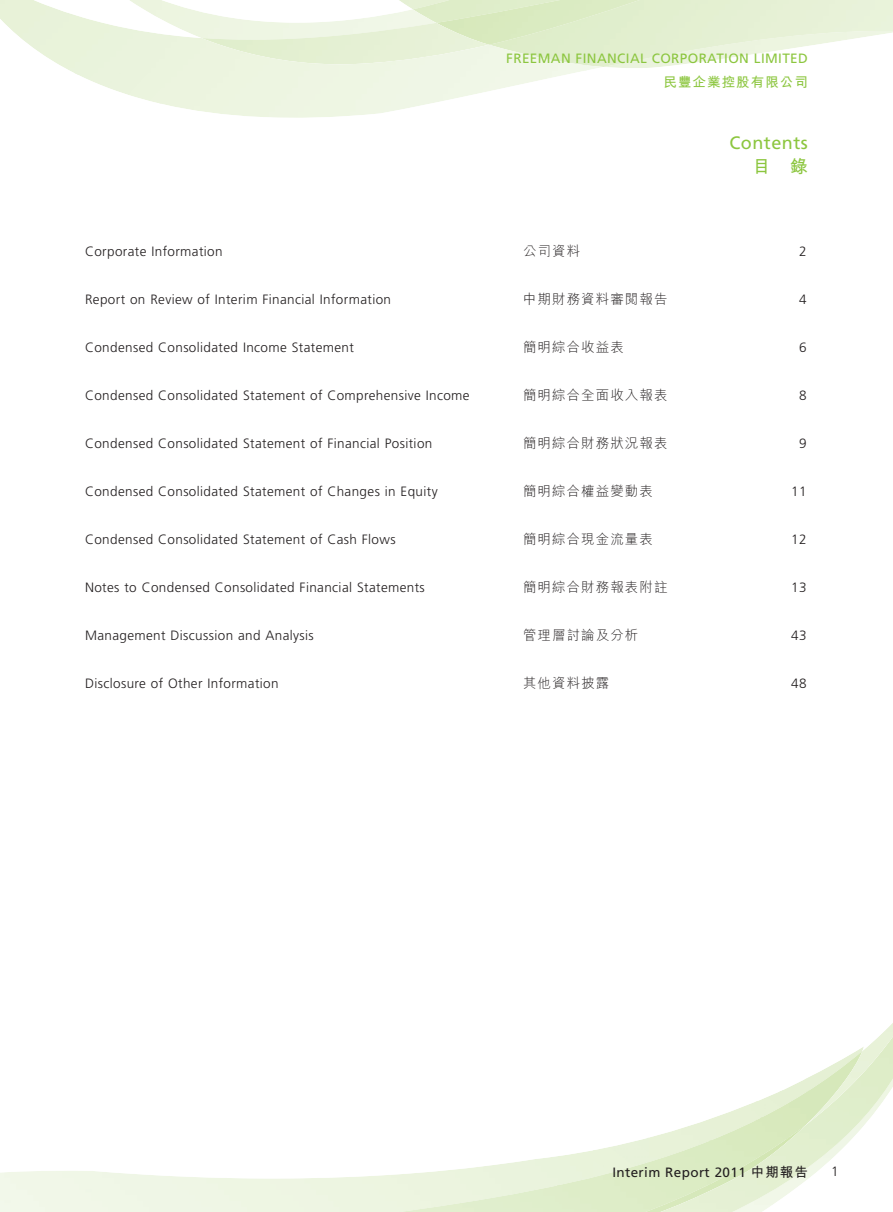
<style>
.page{position:relative;width:893px;height:1212px;background:#fff}
.page>*{position:absolute;margin:0;border:0;box-sizing:border-box;transform-origin:0 0}
.t1{font:18px "Frutiger LT Std";letter-spacing:.03em;color:#8cc63f}
.t2{font:18px "M Hei HK Bold E Ten B5 H";color:#8cc63f}
.t3{font:300 13.5px "Frutiger LT Std";letter-spacing:.03em;color:#231f20}
.t4{font:13.5px "M Hei HK Light E Ten B5 H";letter-spacing:.08em;color:#231f20}
.t5{font:13.5px "Frutiger LT Std";letter-spacing:.03em;color:#8cc63f}
.t6{font:13.5px "Frutiger LT Std";letter-spacing:.03em;color:#231f20}
.t7{font:13.5px "M Hei HK Bold E Ten B5 H";letter-spacing:.08em;color:#8cc63f}
.s1{font-family:"M Hei HK Bold E Ten B5 H"}
</style>
<div class="page">
<img style="left:881px;top:1023px;width:12px;height:12px">
<img style="left:806px;top:1035px;width:87px;height:145px">
<img style="left:806px;top:1046px;width:58px;height:45px">
<img style="left:696px;top:1102px;width:59px;height:22px">
<img style="left:760px;top:1051px;width:102px;height:87px">
<img style="left:710px;top:1116px;width:51px;height:8px">
<img style="left:557px;top:1139px;width:87px;height:73px">
<img style="left:644px;top:1124px;width:162px;height:88px">
<img style="left:0;top:0;width:159px;height:74px">
<img style="left:586px;top:68px;width:9px;height:2px">
<img style="left:77px;top:74px;width:83px;height:30px">
<img style="left:127px;top:0;width:270px;height:40px">
<img style="left:201px;top:22px;width:196px;height:42px">
<img style="left:489px;top:0;width:404px;height:67px">
<img style="left:413px;top:0;width:23px;height:23px">
<img style="left:436px;top:0;width:206px;height:45px">
<p class="t5" style="left:506px;top:52px;width:303px">FREEMAN FINANCIAL CORPORATION LIMITED</p>
<p class="t7" style="left:663px;top:77px;width:146px">民豐企業控股有限公司</p>
<h1 class="t1" style="left:729px;top:134px;width:80px">Contents</h1>
<h1 class="t2" style="left:753px;top:159px;width:57px">目 錄</h1>
<p class="t3" style="left:85px;top:245px;width:139px">Corporate Information</p>
<p class="t4" style="left:523px;top:246px;width:59px">公司資料</p>
<p class="t3" style="left:799px;top:245px;width:9px">2</p>
<p class="t3" style="left:85px;top:293px;width:308px">Report on Review of Interim Financial Information</p>
<p class="t4" style="left:523px;top:294px;width:146px">中期財務資料審閱報告</p>
<p class="t3" style="left:799px;top:293px;width:9px">4</p>
<p class="t3" style="left:85px;top:341px;width:270px">Condensed Consolidated Income Statement</p>
<p class="t4" style="left:523px;top:342px;width:102px">簡明綜合收益表</p>
<p class="t3" style="left:799px;top:341px;width:9px">6</p>
<p class="t3" style="left:85px;top:389px;width:386px">Condensed Consolidated Statement of Comprehensive Income</p>
<p class="t4" style="left:523px;top:390px;width:146px">簡明綜合全面收入報表</p>
<p class="t3" style="left:799px;top:389px;width:9px">8</p>
<p class="t3" style="left:85px;top:437px;width:349px">Condensed Consolidated Statement of Financial Position</p>
<p class="t4" style="left:523px;top:438px;width:146px">簡明綜合財務狀況報表</p>
<p class="t3" style="left:799px;top:437px;width:9px">9</p>
<p class="t3" style="left:85px;top:485px;width:354px">Condensed Consolidated Statement of Changes in Equity</p>
<p class="t4" style="left:523px;top:486px;width:131px">簡明綜合權益變動表</p>
<p class="t3" style="left:791px;top:485px;width:17px">11</p>
<p class="t3" style="left:85px;top:533px;width:312px">Condensed Consolidated Statement of Cash Flows</p>
<p class="t4" style="left:523px;top:534px;width:131px">簡明綜合現金流量表</p>
<p class="t3" style="left:791px;top:533px;width:17px">12</p>
<p class="t3" style="left:85px;top:581px;width:341px">Notes to Condensed Consolidated Financial Statements</p>
<p class="t4" style="left:523px;top:582px;width:146px">簡明綜合財務報表附註</p>
<p class="t3" style="left:791px;top:581px;width:17px">13</p>
<p class="t3" style="left:85px;top:629px;width:230px">Management Discussion and Analysis</p>
<p class="t4" style="left:523px;top:630px;width:117px">管理層討論及分析</p>
<p class="t3" style="left:791px;top:629px;width:17px">43</p>
<p class="t3" style="left:85px;top:677px;width:195px">Disclosure of Other Information</p>
<p class="t4" style="left:523px;top:678px;width:88px">其他資料披露</p>
<p class="t3" style="left:791px;top:677px;width:17px">48</p>
<p class="t6" style="left:612px;top:1166px;width:197px">Interim Report 2011 <span class="s1">中期報告</span></p>
<p class="t3" style="left:831px;top:1164px;width:9px">1</p>
</div>
